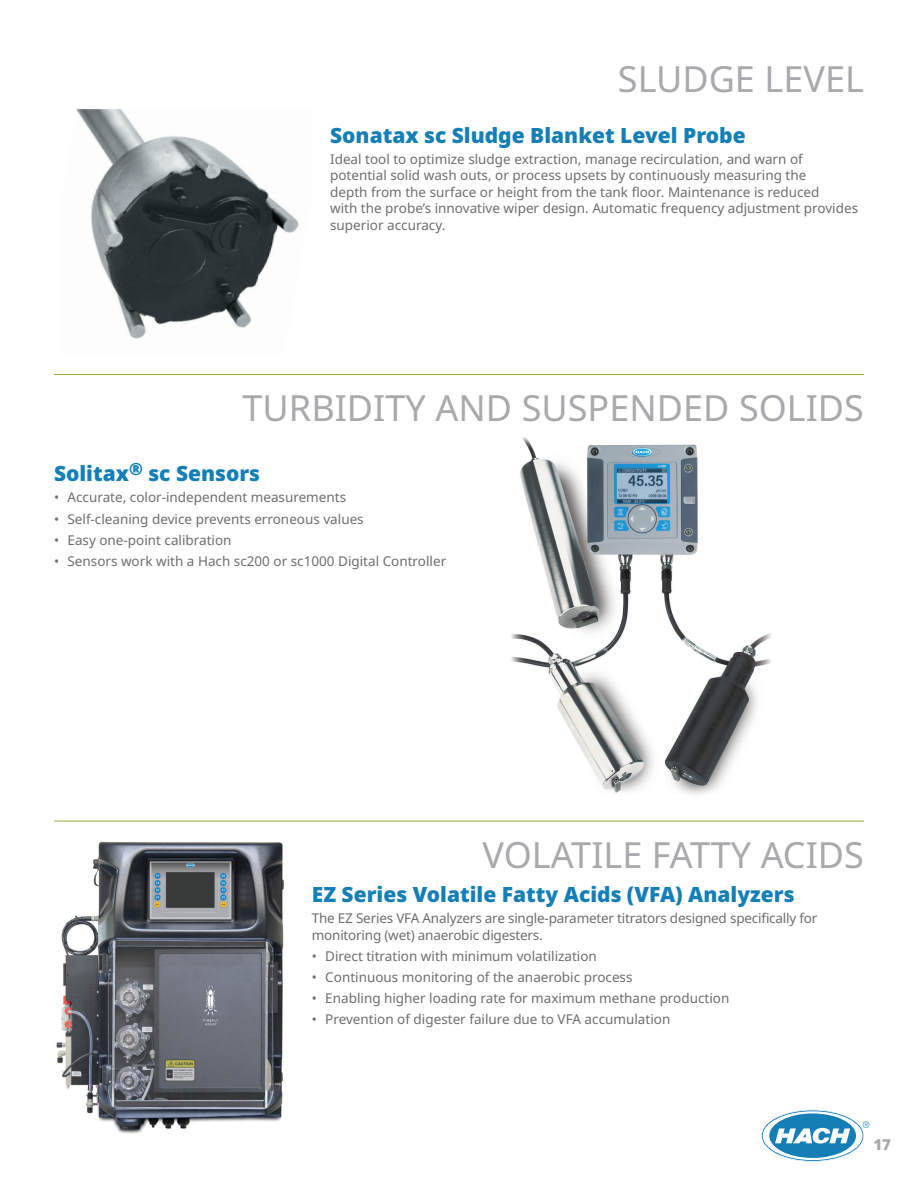
<style>
.page{position:relative;width:918px;height:1188px;background:#fff}
.page>*{position:absolute;margin:0;border:0;box-sizing:border-box;transform-origin:0 0}
.NEW_HEAD_1{font:36px "Noto Sans";color:#a8a9ad}
.NEW_HEAD_2{font:900 21px "Noto Sans";color:#147fb7}
.t1{font:900 15px "Noto Sans";color:#a8a9ad}
.NEW_TEXT_1{font:13.5px/16.5px "Noto Sans";color:#6c6d70}
</style>
<div class="page">
<img style="left:76px;top:109px;width:223px;height:230px">
<hr style="left:54px;top:374px;width:810px;height:1px;background:#a0ae39">
<img style="left:511px;top:437px;width:260px;height:358px">
<img style="left:56px;top:841px;width:228px;height:293px">
<hr style="left:54px;top:821px;width:810px;height:1px;background:#a0ae39">
<svg style="left:761px;top:1110px;width:108px;height:52px"></svg>
<p class="NEW_HEAD_1" style="left:618px;top:54px;width:248px">SLUDGE LEVEL</p>
<p class="NEW_HEAD_2" style="left:330px;top:119px;width:417px">Sonatax sc Sludge Blanket Level Probe</p>
<p class="NEW_TEXT_1" style="left:330px;top:151px;width:530px">Ideal tool to optimize sludge extraction, manage recirculation, and warn of potential solid wash outs, or process upsets by continuously measuring the<br>depth from the surface or height from the tank floor. Maintenance is reduced<br>with the probe’s innovative wiper design. Automatic frequency adjustment provides superior accuracy.</p>
<p class="NEW_HEAD_1" style="left:243px;top:382px;width:623px">TURBIDITY AND SUSPENDED SOLIDS</p>
<p class="NEW_HEAD_2" style="left:54px;top:458px;width:208px">Solitax<sup>®</sup> sc Sensors</p>
<p class="NEW_TEXT_1" style="left:54px;top:490px;width:294px">• Accurate, color-independent measurements</p>
<p class="NEW_TEXT_1" style="left:54px;top:511px;width:311px">• Self-cleaning device prevents erroneous values</p>
<p class="NEW_TEXT_1" style="left:54px;top:532px;width:179px">• Easy one-point calibration</p>
<p class="NEW_TEXT_1" style="left:54px;top:553px;width:394px">• Sensors work with a Hach sc200 or sc1000 Digital Controller</p>
<p class="NEW_HEAD_1" style="left:483px;top:830px;width:383px">VOLATILE FATTY ACIDS</p>
<p class="NEW_HEAD_2" style="left:312px;top:879px;width:484px">EZ Series Volatile Fatty Acids (VFA) Analyzers</p>
<p class="NEW_TEXT_1" style="left:312px;top:910px;width:507px">The EZ Series VFA Analyzers are single-parameter titrators designed specifically for monitoring (wet) anaerobic digesters.</p>
<p class="NEW_TEXT_1" style="left:312px;top:948px;width:287px">• Direct titration with minimum volatilization</p>
<p class="NEW_TEXT_1" style="left:312px;top:969px;width:322px">• Continuous monitoring of the anaerobic process</p>
<p class="NEW_TEXT_1" style="left:312px;top:990px;width:419px">• Enabling higher loading rate for maximum methane production</p>
<p class="NEW_TEXT_1" style="left:312px;top:1011px;width:360px">• Prevention of digester failure due to VFA accumulation</p>
<p class="t1" style="left:873px;top:1133px;width:19px">17</p>
</div>
